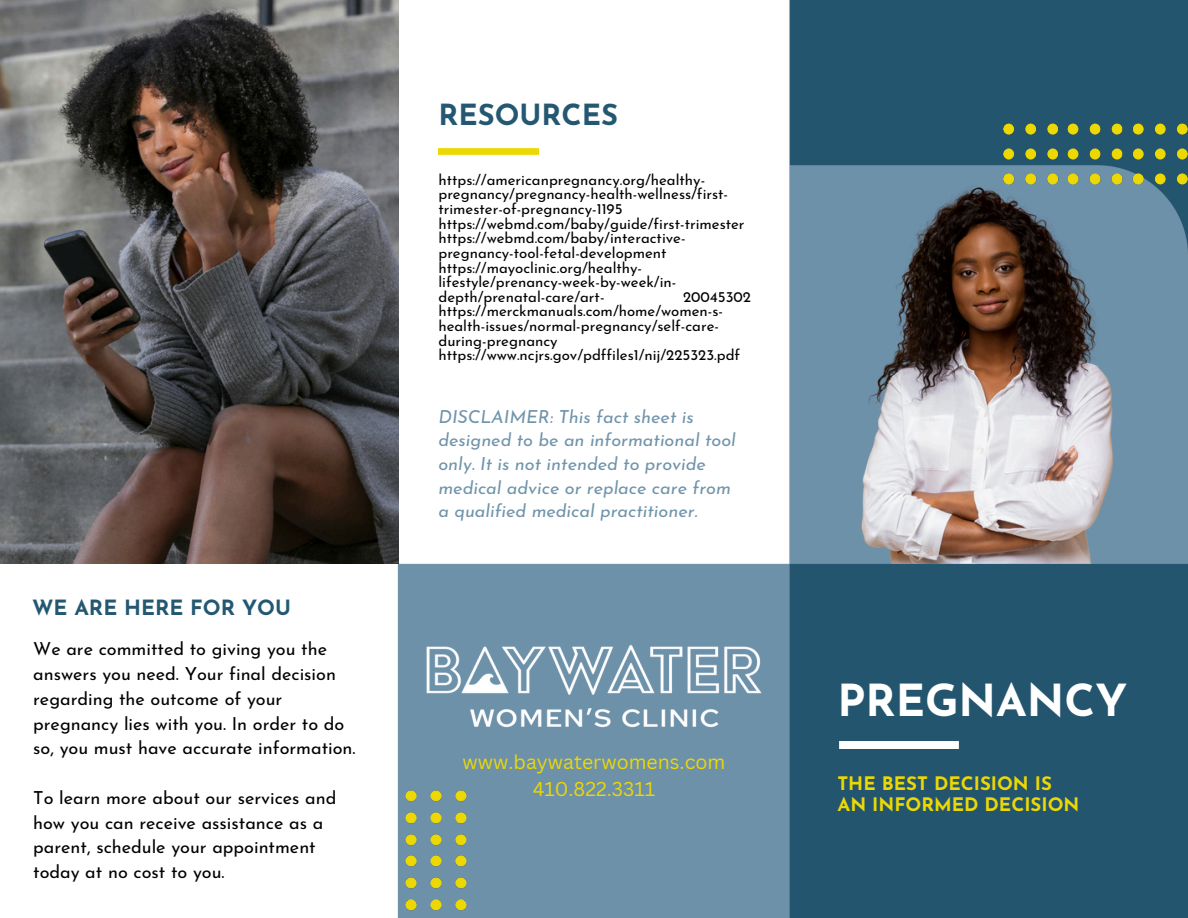
<style>
.page{position:relative;width:1188px;height:918px;background:#fff}
.page>*{position:absolute;margin:0;border:0;box-sizing:border-box;transform-origin:0 0}
.t1{font:700 44.1px "Josefin Sans";color:#fff}
.t2{font:700 29.1px "Josefin Sans";color:#245872}
.t3{font:700 21px "Josefin Sans";color:#245872}
.t4{font:19.5px/27px "Canva Sans";color:#ebd805;text-align:center}
.t5{font:700 18.6px/21.3px "Josefin Sans";color:#ebd805}
.t6{font:18px/24.8px "Josefin Sans";color:#000}
.t7{font:italic 18px/23.7px "Josefin Sans";color:#7094aa}
.t8{font:15px/14.7px "Josefin Sans";color:#000}
</style>
<div class="page">
<img style="left:397px;top:0;width:791px;height:918px">
<img style="left:790px;top:166px;width:398px;height:398px">
<img style="left:837px;top:742px;width:123px;height:6px">
<img style="left:996px;top:116px;width:192px;height:76px">
<img style="left:0;top:0;width:398px;height:564px">
<img style="left:438px;top:149px;width:101px;height:5px">
<img style="left:398px;top:783px;width:76px;height:135px">
<img style="left:425px;top:644px;width:339px;height:86px">
<h4 class="t3" style="left:32px;top:599px;width:260px">WE ARE HERE FOR YOU</h4>
<p class="t6" style="left:33px;top:638px;width:324px">We are committed to giving you the answers you need. Your final decision regarding the outcome of your pregnancy lies with you. In order to do so, you must have accurate information.</p>
<p class="t6" style="left:33px;top:787px;width:305px">To learn more about our services and how you can receive assistance as a parent, schedule your appointment today at no cost to you.</p>
<p class="t2" style="left:438px;top:104px;width:181px">RESOURCES</p>
<h6 class="t8" style="left:438px;top:174px;width:308px">https://americanpregnancy.org/healthy&shy;pregnancy/pregnancy-health-wellness/first&shy;trimester-of-pregnancy-1195 https://webmd.com/baby/guide/first-trimester https://webmd.com/baby/interactive&shy;pregnancy-tool-fetal-development https://mayoclinic.org/healthy&shy;lifestyle/prenancy-week-by-week/in&shy;depth/prenatal-care/art-</h6>
<h6 class="t8" style="left:438px;top:291px;width:314px;text-indent:245px">20045302 https://merckmanuals.com/home/women-s&shy;health-issues/normal-pregnancy/self-care&shy;during-pregnancy https://www.ncjrs.gov/pdffiles1/nij/225323.pdf</h6>
<p class="t7" style="left:438px;top:406px;width:299px">DISCLAIMER: This fact sheet is designed to be an informational tool only. It is not intended to provide medical advice or replace care from a qualified medical practitioner.</p>
<p class="t4" style="left:462px;top:748px;width:265px">www.baywaterwomens.com<br>410.822.3311</p>
<p class="t1" style="left:837px;top:683px;width:291px">PREGNANCY</p>
<h2 class="t5" style="left:837px;top:775px;width:244px">THE BEST DECISION IS<br>AN INFORMED DECISION</h2>
</div>
